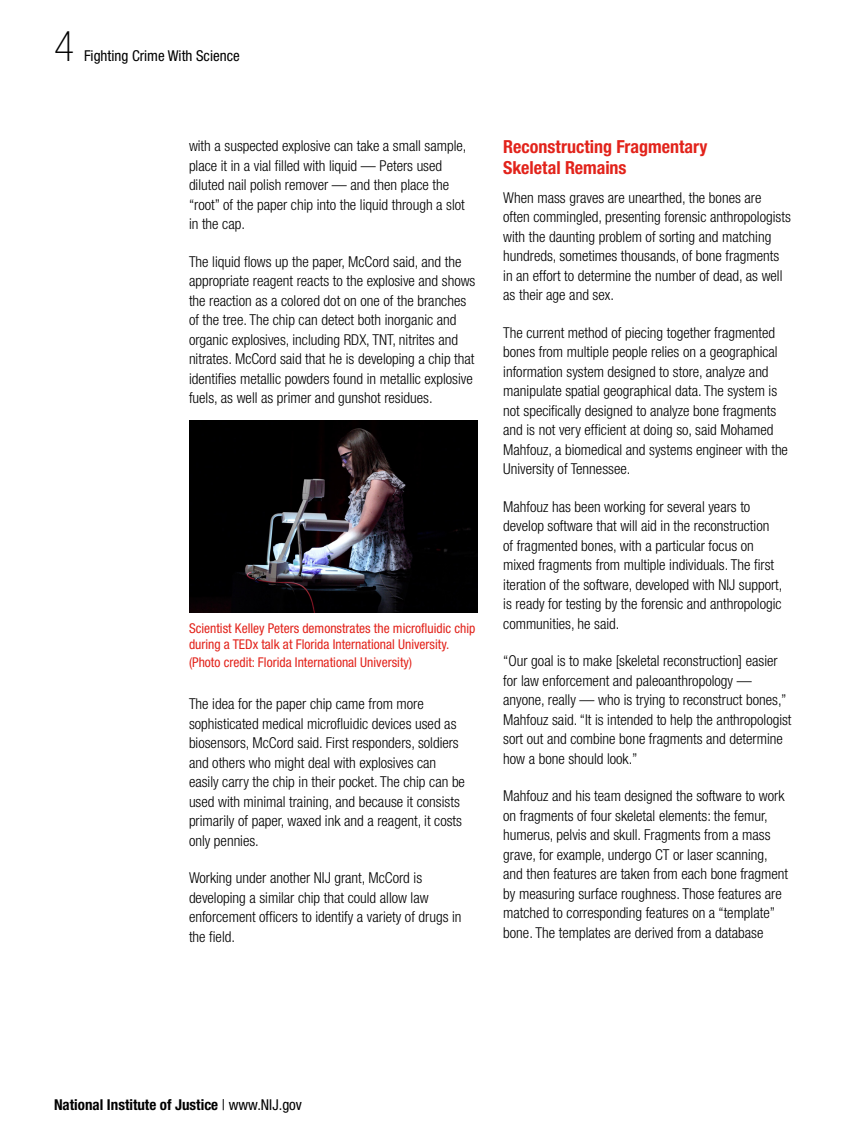
<style>
.page{position:relative;width:864px;height:1134px;background:#fff}
.page>*{position:absolute;margin:0;border:0;box-sizing:border-box;transform-origin:0 0}
.t1{font:100 condensed 42px "Helvetica Neue LT Std";color:#000}
.t2{font:700 condensed 18px/21px "Helvetica Neue LT Std";color:#e2231b}
.t3{font:300 condensed 15px/19.5px "Helvetica Neue LT Std";color:#000}
.t4{font:700 condensed 15px "Helvetica Neue LT Std";color:#000}
.t5{font:condensed 15px "Helvetica Neue LT Std";color:#000}
.t6{font:condensed 13.5px/16.2px "Helvetica Neue LT Std";color:#e2231b}
.s1{font-weight:400}
</style>
<div class="page">
<img style="left:189px;top:421px;width:289px;height:191px">
<h1 class="t1" style="left:54px;top:23px;width:22px">4</h1>
<p class="t5" style="left:84px;top:48px;width:157px">Fighting Crime With Science</p>
<p class="t3" style="left:189px;top:136px;width:279px">with a suspected explosive can take a small sample, place it in a vial filled with liquid — Peters used diluted nail polish remover — and then place the “root” of the paper chip into the liquid through a slot in the cap.</p>
<p class="t3" style="left:189px;top:251px;width:288px">The liquid flows up the paper, McCord said, and the appropriate reagent reacts to the explosive and shows the reaction as a colored dot on one of the branches of the tree. The chip can detect both inorganic and organic explosives, including RDX, TNT, nitrites and nitrates. McCord said that he is developing a chip that identifies metallic powders found in metallic explosive fuels, as well as primer and gunshot residues.</p>
<p class="t6" style="left:189px;top:620px;width:288px">Scientist Kelley Peters demonstrates the microfluidic chip during a TEDx talk at Florida International University.</p>
<p class="t6" style="left:189px;top:654px;width:225px">(Photo credit: Florida International University)</p>
<p class="t3" style="left:189px;top:694px;width:278px">The idea for the paper chip came from more sophisticated medical microfluidic devices used as biosensors, McCord said. First responders, soldiers and others who might deal with explosives can easily carry the chip in their pocket. The chip can be used with minimal training, and because it consists primarily of paper, waxed ink and a reagent, it costs only pennies.</p>
<p class="t3" style="left:189px;top:868px;width:274px">Working under another NIJ grant, McCord is developing a similar chip that could allow law enforcement officers to identify a variety of drugs in the field.</p>
<h2 class="t2" style="left:503px;top:136px;width:206px">Reconstructing Fragmentary<br>Skeletal Remains</h2>
<p class="t3" style="left:503px;top:188px;width:289px">When mass graves are unearthed, the bones are often commingled, presenting forensic anthropologists with the daunting problem of sorting and matching hundreds, sometimes thousands, of bone fragments in an effort to determine the number of dead, as well as their age and sex.</p>
<p class="t3" style="left:503px;top:323px;width:286px">The current method of piecing together fragmented bones from multiple people relies on a geographical information system designed to store, analyze and manipulate spatial geographical data. The system is not specifically designed to analyze bone fragments and is not very efficient at doing so, said Mohamed Mahfouz, a biomedical and systems engineer with the University of Tennessee.</p>
<p class="t3" style="left:503px;top:497px;width:281px">Mahfouz has been working for several years to develop software that will aid in the reconstruction of fragmented bones, with a particular focus on mixed fragments from multiple individuals. The first iteration of the software, developed with NIJ support, is ready for testing by the forensic and anthropologic communities, he said.</p>
<p class="t3" style="left:503px;top:651px;width:290px">“Our goal is to make [skeletal reconstruction] easier for law enforcement and paleoanthropology — anyone, really — who is trying to reconstruct bones,” Mahfouz said. “It is intended to help the anthropologist sort out and combine bone fragments and determine how a bone should look.”</p>
<p class="t3" style="left:503px;top:786px;width:286px">Mahfouz and his team designed the software to work on fragments of four skeletal elements: the femur, humerus, pelvis and skull. Fragments from a mass grave, for example, undergo CT or laser scanning, and then features are taken from each bone fragment by measuring surface roughness. Those features are matched to corresponding features on a “template” bone. The templates are derived from a database</p>
<p class="t4" style="left:54px;top:1095px;width:250px">National Institute of Justice <span class="s1">| www.NIJ.gov</span></p>
</div>
